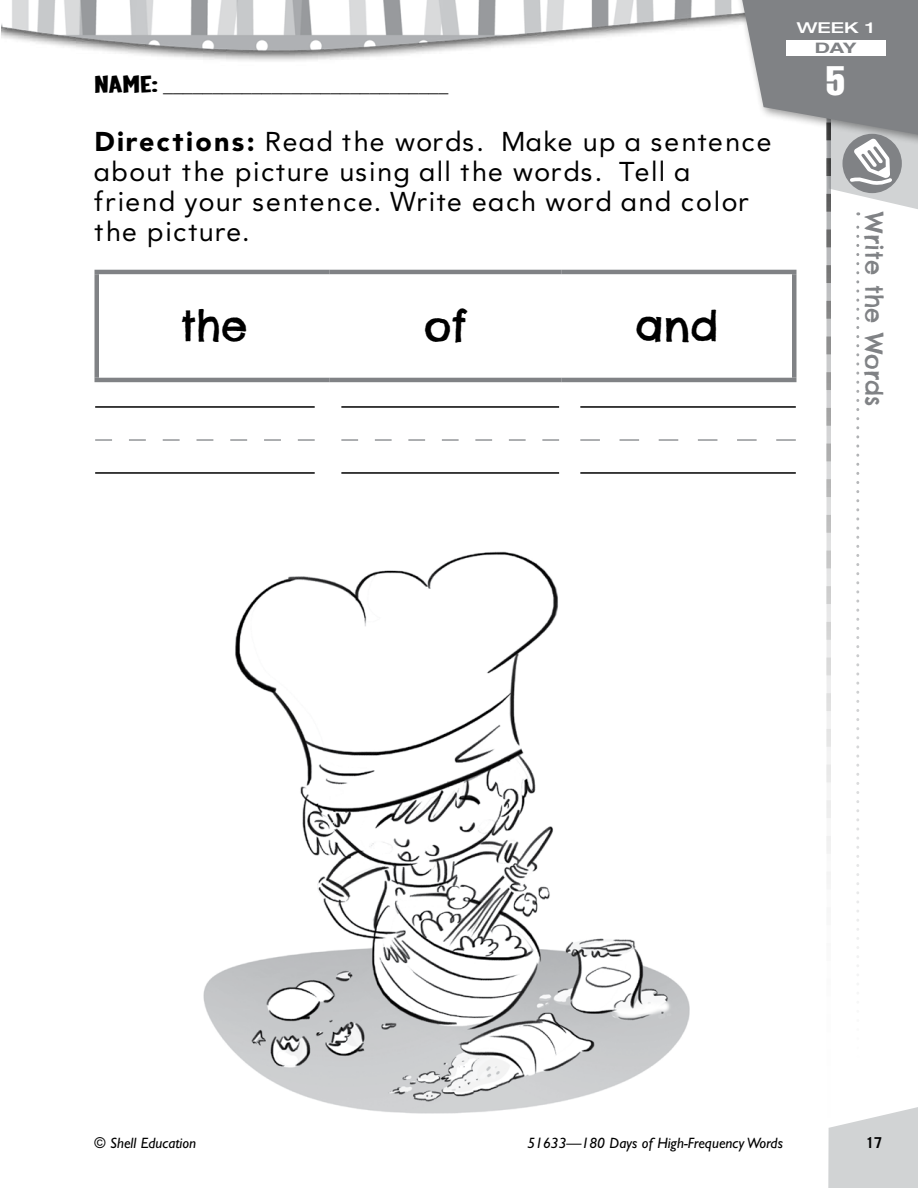
<style>
.page{position:relative;width:918px;height:1188px;background:#fff}
.page>*{position:absolute;margin:0;border:0;box-sizing:border-box;transform-origin:0 0}
.t1{font:42px "Chelsea Market";color:#000}
.t2{font:40.5px "Helvetica LT Std Comp";color:#fff}
.t3{font:300 27px/30px "HM Avenir";color:#000}
.t4{font:24px "Chelsea Market";color:#808285}
.t5{font:18px "Helvetica LT Std";color:#000}
.t6{font:italic 15px "Gill Sans Std";color:#000}
.t7{font:500 expanded 15px "Helvetica Neue LT Std";color:#fff;scale:1.2 1}
.t8{font:700 15px "Trade Gothic LT Std";color:#000}
.t9{font:700 14.4px "Helvetica LT Std";color:#808285;scale:1.5 1}
.s1{font-family:"Coop";font-weight:700;font-size:24px}
.s2{font-weight:700}
</style>
<div class="page">
<img style="left:2px;top:0;width:578px;height:61px">
<img style="left:203px;top:551px;width:377px;height:563px">
<hr style="left:94px;top:270px;width:235px;height:4px;background:#808285">
<div style="left:94px;top:274px;width:5px;height:104px;background:#808285"></div>
<hr style="left:329px;top:270px;width:233px;height:4px;background:#808285">
<hr style="left:562px;top:270px;width:234px;height:4px;background:#808285">
<hr style="left:94px;top:378px;width:235px;height:4px;background:#808285">
<hr style="left:329px;top:378px;width:233px;height:4px;background:#808285">
<hr style="left:562px;top:378px;width:234px;height:4px;background:#808285">
<hr style="left:95px;top:406px;width:220px;height:2px;background:#000">
<hr style="left:95px;top:472px;width:220px;height:2px;background:#000">
<svg style="left:95px;top:439px;width:220px;height:2px"></svg>
<hr style="left:341px;top:406px;width:218px;height:2px;background:#000">
<hr style="left:341px;top:472px;width:218px;height:2px;background:#000">
<svg style="left:341px;top:439px;width:218px;height:2px"></svg>
<svg style="left:580px;top:0;width:338px;height:1188px"></svg>
<p class="t7" style="left:797px;top:19px;width:66px">Week 1</p>
<p class="t5" style="left:94px;top:76px;width:355px"><span class="s1">NAME:</span> _____________________________</p>
<p class="t3" style="left:94px;top:127px;width:681px"><span class="s2">Directions:</span> Read the words. Make up a sentence about the picture using all the words. Tell a friend your sentence. Write each word and color the picture.</p>
<h1 class="t1" style="left:181px;top:299px;width:68px">the</h1>
<h1 class="t1" style="left:424px;top:299px;width:44px">of</h1>
<h1 class="t1" style="left:635px;top:299px;width:85px">and</h1>
<p class="t9" style="left:814px;top:40px;width:30px">DAY</p>
<h2 class="t2" style="left:826px;top:55px;width:20px">5</h2>
<p class="t4" style="left:890px;top:212px;width:196px;rotate:90deg">Write the Words</p>
<p class="t6" style="left:94px;top:1134px;width:103px">© Shell Education</p>
<p class="t6" style="left:527px;top:1134px;width:257px">51633—180 Days of High-Frequency Words</p>
<p class="t8" style="left:866px;top:1133px;width:18px">17</p>
</div>
